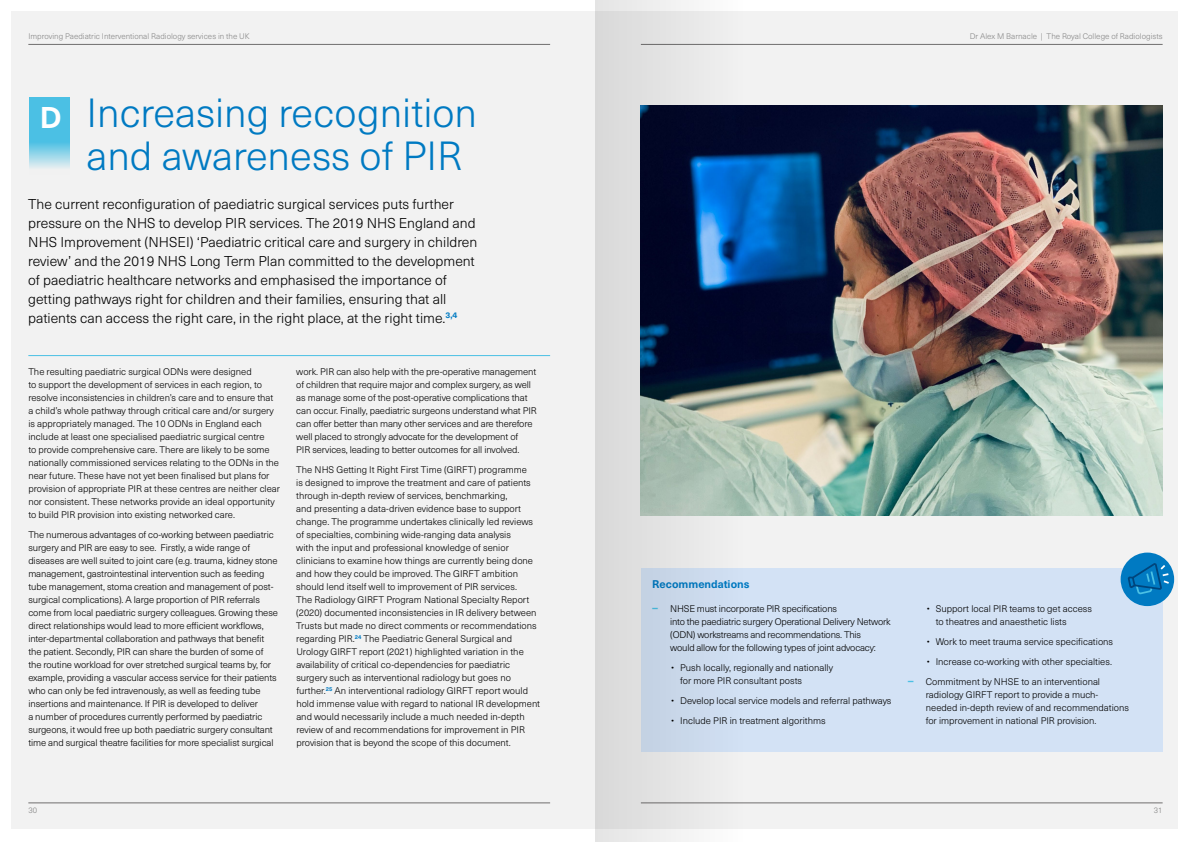
<style>
.page{position:relative;width:1191px;height:842px;background:#fff}
.page>*{position:absolute;margin:0;border:0;box-sizing:border-box;transform-origin:0 0}
.t1{font:300 40px/43px "Neue Haas Unica Pro";color:#007ac2}
.t2{font:700 29.5px "Neue Haas Unica Pro";color:#fff}
.t3{font:300 14px/19px "Neue Haas Unica Pro";color:#000}
.t4{font:700 11px "Neue Haas Unica Pro";color:#007ac2}
.t5{font:300 9.5px/13px "Neue Haas Unica Pro";color:#000}
.t6{font:300 9.5px/13px "Neue Haas Unica Pro";letter-spacing:-.02em;color:#000}
.t7{font:300 8px "Neue Haas Unica Pro";color:#878787}
.s1{font-weight:700;font-size:12px;color:#4bc0e4}
</style>
<div class="page">
<div style="left:11px;top:11px;width:1167px;height:818px;background:#f2f2f2"></div>
<div style="left:641px;top:568px;width:521px;height:183px;background:#d3e2f5"></div>
<hr style="left:28px;top:355px;width:522px;height:1px;background:#4bc0e4">
<img style="left:767px;top:105px;width:395px;height:411px">
<div style="left:29px;top:97px;width:41px;height:41px;background:#4bc0e4"></div>
<svg style="left:29px;top:138px;width:41px;height:30px"></svg>
<div style="left:1120px;top:553px;width:54px;height:53px;background:#007ac2;border-radius:50%"></div>
<svg style="left:1126px;top:561px;width:44px;height:34px"></svg>
<hr style="left:28px;top:44px;width:522px;height:1px;background:#706f6f">
<hr style="left:28px;top:803px;width:522px;height:1px;background:#706f6f">
<hr style="left:641px;top:44px;width:521px;height:1px;background:#706f6f">
<hr style="left:641px;top:803px;width:521px;height:1px;background:#706f6f">
<svg style="left:595px;top:0;width:172px;height:842px"></svg>
<p class="t7" style="left:28px;top:31px;width:223px">Improving Paediatric Interventional Radiology services in the UK</p>
<h1 class="t1" style="left:86px;top:92px;width:392px">Increasing recognition and awareness of PIR</h1>
<p class="t3" style="left:28px;top:195px;width:451px">The current reconfiguration of paediatric surgical services puts further pressure on the NHS to develop PIR services. The 2019 NHS England and NHS Improvement (NHSEI) ‘Paediatric critical care and surgery in children review’ and the 2019 NHS Long Term Plan committed to the development of paediatric healthcare networks and emphasised the importance of getting pathways right for children and their families, ensuring that all patients can access the right care, in the right place, at the right time.<sup>3,4</sup></p>
<h2 class="t2" style="left:40px;top:99px;width:23px">D</h2>
<p class="t5" style="left:28px;top:365px;width:253px">The resulting paediatric surgical ODNs were designed<br>to support the development of services in each region, to resolve inconsistencies in children’s care and to ensure that a child’s whole pathway through critical care and/or surgery is appropriately managed. The 10 ODNs in England each include at least one specialised paediatric surgical centre<br>to provide comprehensive care. There are likely to be some nationally commissioned services relating to the ODNs in the near future. These have not yet been finalised but plans for provision of appropriate PIR at these centres are neither clear nor consistent. These networks provide an ideal opportunity to build PIR provision into existing networked care.</p>
<p class="t5" style="left:28px;top:528px;width:251px">The numerous advantages of co-working between paediatric surgery and PIR are easy to see. Firstly, a wide range of diseases are well suited to joint care (e.g. trauma, kidney stone management, gastrointestinal intervention such as feeding tube management, stoma creation and management of post&shy;surgical complications). A large proportion of PIR referrals come from local paediatric surgery colleagues. Growing these direct relationships would lead to more efficient workflows, inter-departmental collaboration and pathways that benefit the patient. Secondly, PIR can share the burden of some of the routine workload for over stretched surgical teams by, for example, providing a vascular access service for their patients who can only be fed intravenously, as well as feeding tube insertions and maintenance. If PIR is developed to deliver<br>a number of procedures currently performed by paediatric surgeons, it would free up both paediatric surgery consultant time and surgical theatre facilities for more specialist surgical</p>
<p class="t5" style="left:296px;top:365px;width:242px">work. PIR can also help with the pre-operative management of children that require major and complex surgery, as well as manage some of the post-operative complications that can occur. Finally, paediatric surgeons understand what PIR can offer better than many other services and are therefore well placed to strongly advocate for the development of<br>PIR services, leading to better outcomes for all involved.</p>
<p class="t5" style="left:296px;top:463px;width:245px">The NHS Getting It Right First Time (GIRFT) programme<br>is designed to improve the treatment and care of patients through in-depth review of services, benchmarking,<br>and presenting a data-driven evidence base to support change. The programme undertakes clinically led reviews of specialties, combining wide-ranging data analysis<br>with the input and professional knowledge of senior clinicians to examine how things are currently being done and how they could be improved. The GIRFT ambition should lend itself well to improvement of PIR services.<br>The Radiology GIRFT Program National Specialty Report (2020) documented inconsistencies in IR delivery between Trusts but made no direct comments or recommendations regarding PIR.<sup>24</sup> The Paediatric General Surgical and Urology GIRFT report (2021) highlighted variation in the availability of critical co-dependencies for paediatric surgery such as interventional radiology but goes no further.<sup>25</sup> An interventional radiology GIRFT report would hold immense value with regard to national IR development and would necessarily include a much needed in-depth review of and recommendations for improvement in PIR provision that is beyond the scope of this document.</p>
<p class="t7" style="left:969px;top:31px;width:194px">Dr Alex M Barnacle | The Royal College of Radiologists</p>
<p class="t4" style="left:652px;top:577px;width:99px">Recommendations</p>
<p class="t6" style="left:670px;top:602px;width:222px;text-indent:-18px"><span class="s1">–</span> NHSE must incorporate PIR specifications<br>into the paediatric surgery Operational Delivery Network (ODN) workstreams and recommendations. This<br>would allow for the following types of joint advocacy:</p>
<p class="t5" style="left:680px;top:661px;width:154px;text-indent:-9px">• Push locally, regionally and nationally for more PIR consultant posts</p>
<p class="t5" style="left:671px;top:694px;width:222px">• Develop local service models and referral pathways</p>
<p class="t5" style="left:671px;top:714px;width:156px">• Include PIR in treatment algorithms</p>
<p class="t5" style="left:935px;top:602px;width:158px;text-indent:-9px">• Support local PIR teams to get access to theatres and anaesthetic lists</p>
<p class="t5" style="left:926px;top:635px;width:188px">• Work to meet trauma service specifications</p>
<p class="t5" style="left:926px;top:655px;width:187px">• Increase co-working with other specialties.</p>
<p class="t5" style="left:925px;top:675px;width:205px;text-indent:-18px"><span class="s1">–</span> Commitment by NHSE to an interventional radiology GIRFT report to provide a much&shy;needed in-depth review of and recommendations for improvement in national PIR provision.</p>
<p class="t7" style="left:28px;top:805px;width:10px">30</p>
<p class="t7" style="left:1153px;top:805px;width:10px">31</p>
</div>
